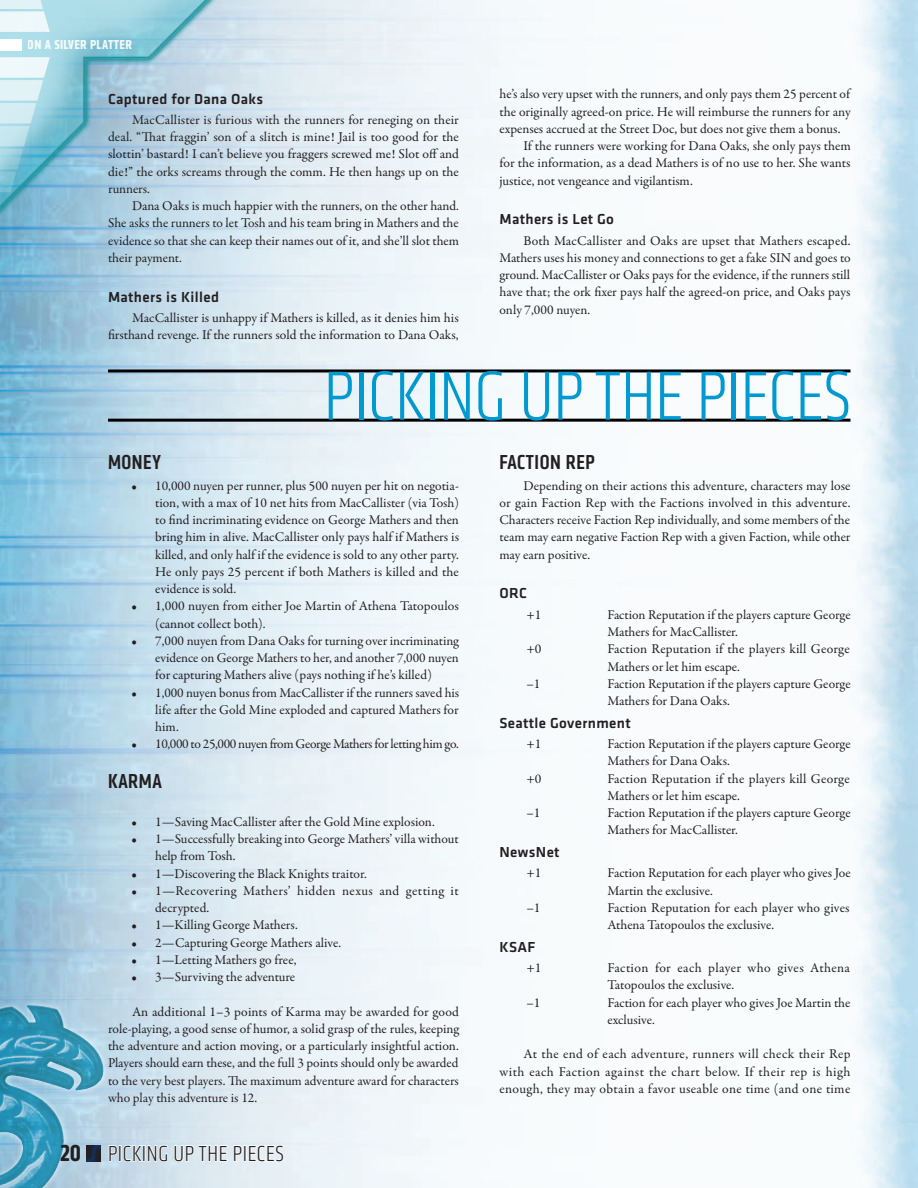
<style>
.page{position:relative;width:918px;height:1188px;background:#fff}
.page>*{position:absolute;margin:0;border:0;box-sizing:border-box;transform-origin:0 0}
.t1{font:300 condensed 72px "Klavika";color:#0099d1}
.t2{font:300 condensed 22.5px "Klavika";color:#231f20}
.t3{font:500 condensed 21px "Klavika";letter-spacing:.025em;color:#231f20}
.t4{font:500 15px "Klavika";letter-spacing:.025em;color:#231f20}
.t5{font:13.5px/17.2px "Garamond Premr Pro";color:#231f20}
.t6{font:13.5px/17.2px "Garamond Premr Pro";letter-spacing:.02em;color:#231f20}
.t7{font:13.5px "Garamond Premr Pro";letter-spacing:-.03em;color:#231f20}
.t8{font:700 condensed 13.5px "Klavika";letter-spacing:.025em;color:#fff}
.s1{font-weight:700}
.s2{font-weight:700;font-size:24px}
</style>
<div class="page">
<img style="left:0;top:0;width:918px;height:1188px">
<svg style="left:0;top:999px;width:109px;height:189px;background:#77b5ce"></svg>
<img style="left:0;top:1005px;width:35px;height:82px">
<div style="left:85px;top:1143px;width:18px;height:19px;background:#0099d1;opacity:.5"></div>
<svg style="left:108px;top:1141px;width:177px;height:25px"></svg>
<img style="left:823px;top:702px;width:95px;height:486px">
<hr style="left:108px;top:369px;width:742px;height:3px;background:#010203">
<hr style="left:108px;top:419px;width:742px;height:3px;background:#010203">
<img style="left:0;top:0;width:297px;height:306px">
<svg style="left:0;top:57px;width:50px;height:135px;background:#a7d7e3"></svg>
<svg style="left:0;top:0;width:50px;height:32px;background:#e0f2f6"></svg>
<div style="left:0;top:39px;width:21px;height:12px;background:#fff"></div>
<p class="t8" style="left:28px;top:36px;width:106px">ON A SILVER PLATTER</p>
<p class="t4" style="left:108px;top:90px;width:157px">Captured for Dana Oaks</p>
<p class="t5" style="left:108px;top:111px;width:353px;text-align:justify;text-indent:24px">MacCallister is furious with the runners for reneging on their deal. “That fraggin’ son of a slitch is mine! Jail is too good for the slottin’ bastard! I can’t believe you fraggers screwed me! Slot off and die!” the orks screams through the comm. He then hangs up on the runners.</p>
<p class="t5" style="left:108px;top:198px;width:353px;text-align:justify;text-indent:24px">Dana Oaks is much happier with the runners, on the other hand.<br>She asks the runners to let Tosh and his team bring in Mathers and the evidence so that she can keep their names out of it, and she’ll slot them their payment.</p>
<p class="t4" style="left:108px;top:289px;width:113px">Mathers is Killed</p>
<p class="t5" style="left:108px;top:310px;width:352px;text-align:right">MacCallister is unhappy if Mathers is killed, as it denies him his firsthand revenge. If the runners sold the information to Dana Oaks,</p>
<p class="t5" style="left:500px;top:86px;width:352px">he’s also very upset with the runners, and only pays them 25 percent of</p>
<p class="t5" style="left:500px;top:103px;width:353px">the originally agreed-on price. He will reimburse the runners for any</p>
<p class="t5" style="left:500px;top:120px;width:342px">expenses accrued at the Street Doc, but does not give them a bonus.</p>
<p class="t5" style="left:524px;top:137px;width:329px">If the runners were working for Dana Oaks, she only pays them</p>
<p class="t5" style="left:500px;top:155px;width:353px">for the information, as a dead Mathers is of no use to her. She wants</p>
<p class="t5" style="left:500px;top:172px;width:195px">justice, not vengeance and vigilantism.</p>
<p class="t4" style="left:500px;top:211px;width:116px">Mathers is Let Go</p>
<p class="t5" style="left:500px;top:232px;width:353px;text-align:justify;text-indent:24px">Both MacCallister and Oaks are upset that Mathers escaped.<br>Mathers uses his money and connections to get a fake SIN and goes to ground. MacCallister or Oaks pays for the evidence, if the runners still have that; the ork fixer pays half the agreed-on price, and Oaks pays only 7,000 nuyen.</p>
<h1 class="t1" style="left:324px;top:356px;width:26px">PICKING</h1>
<h1 class="t1" style="left:520px;top:356px;width:203px">UP THE PIECES</h1>
<h3 class="t3" style="left:108px;top:449px;width:54px">MONEY</h3>
<p class="t5" style="left:155px;top:477px;width:305px;text-align:justify;text-indent:-24px"><span class="s1">•</span> 10,000 nuyen per runner, plus 500 nuyen per hit on negotia&shy;tion, with a max of 10 net hits from MacCallister (via Tosh) to find incriminating evidence on George Mathers and then bring him in alive. MacCallister only pays half if Mathers is killed, and only half if the evidence is sold to any other party.<br>He only pays 25 percent if both Mathers is killed and the evidence is sold.</p>
<p class="t5" style="left:155px;top:598px;width:305px;text-indent:-24px"><span class="s1">•</span> 1,000 nuyen from either Joe Martin of Athena Tatopoulos (cannot collect both).</p>
<p class="t5" style="left:155px;top:632px;width:305px;text-align:justify;text-indent:-24px"><span class="s1">•</span> 7,000 nuyen from Dana Oaks for turning over incriminating evidence on George Mathers to her, and another 7,000 nuyen for capturing Mathers alive (pays nothing if he’s killed)</p>
<p class="t5" style="left:155px;top:684px;width:306px;text-align:justify;text-indent:-24px"><span class="s1">•</span> 1,000 nuyen bonus from MacCallister if the runners saved his life after the Gold Mine exploded and captured Mathers for him.</p>
<p class="t7" style="left:131px;top:736px;width:329px"><span class="s1">•</span> 10,000 to 25,000 nuyen from George Mathers for letting him go.</p>
<h3 class="t3" style="left:108px;top:768px;width:23px">KARMA</h3>
<p class="t5" style="left:131px;top:813px;width:305px"><span class="s1">•</span> 1—Saving MacCallister after the Gold Mine explosion.</p>
<p class="t5" style="left:155px;top:831px;width:305px;text-indent:-24px"><span class="s1">•</span> 1—Successfully breaking into George Mathers’ villa without help from Tosh.</p>
<p class="t5" style="left:131px;top:865px;width:237px"><span class="s1">•</span> 1—Discovering the Black Knights traitor.</p>
<p class="t6" style="left:155px;top:882px;width:305px;text-indent:-24px"><span class="s1">•</span> 1—Recovering Mathers’ hidden nexus and getting it decrypted.</p>
<p class="t5" style="left:131px;top:917px;width:168px"><span class="s1">•</span> 1—Killing George Mathers.</p>
<p class="t5" style="left:131px;top:934px;width:211px"><span class="s1">•</span> 2—Capturing George Mathers alive.</p>
<p class="t5" style="left:131px;top:951px;width:166px"><span class="s1">•</span> 1—Letting Mathers go free,</p>
<p class="t5" style="left:131px;top:969px;width:165px"><span class="s1">•</span> 3—Surviving the adventure</p>
<p class="t5" style="left:108px;top:1003px;width:353px;text-align:justify;text-indent:24px">An additional 1–3 points of Karma may be awarded for good role-playing, a good sense of humor, a solid grasp of the rules, keeping the adventure and action moving, or a particularly insightful action.<br>Players should earn these, and the full 3 points should only be awarded to the very best players. The maximum adventure award for characters who play this adventure is 12.</p>
<h2 class="t2" style="left:60px;top:1141px;width:58px"><span class="s2">20</span> PICKING</h2>
<h2 class="t2" style="left:174px;top:1141px;width:69px">UP THE PIECES</h2>
<h3 class="t3" style="left:500px;top:449px;width:97px">FACTION REP</h3>
<p class="t5" style="left:500px;top:477px;width:353px;text-align:justify;text-indent:24px">Depending on their actions this adventure, characters may lose or gain Faction Rep with the Factions involved in this adventure.<br>Characters receive Faction Rep individually, and some members of the team may earn negative Faction Rep with a given Faction, while other may earn positive.</p>
<p class="t4" style="left:500px;top:585px;width:29px">ORC</p>
<p class="t5" style="left:526px;top:606px;width:16px">+1</p>
<p class="t5" style="left:607px;top:606px;width:245px">Faction Reputation if the players capture George<br>Mathers for MacCallister.</p>
<p class="t5" style="left:526px;top:641px;width:17px">+0</p>
<p class="t5" style="left:608px;top:641px;width:244px">Faction Reputation if the players kill George<br>Mathers or let him escape.</p>
<p class="t5" style="left:526px;top:675px;width:15px">–1</p>
<p class="t5" style="left:607px;top:675px;width:245px">Faction Reputation if the players capture George<br>Mathers for Dana Oaks.</p>
<p class="t4" style="left:500px;top:715px;width:133px">Seattle Government</p>
<p class="t5" style="left:526px;top:736px;width:16px">+1</p>
<p class="t5" style="left:607px;top:736px;width:245px">Faction Reputation if the players capture George<br>Mathers for Dana Oaks.</p>
<p class="t5" style="left:526px;top:770px;width:17px">+0</p>
<p class="t5" style="left:608px;top:770px;width:244px">Faction Reputation if the players kill George<br>Mathers or let him escape.</p>
<p class="t5" style="left:526px;top:805px;width:15px">–1</p>
<p class="t5" style="left:607px;top:805px;width:245px">Faction Reputation if the players capture George<br>Mathers for MacCallister.</p>
<p class="t4" style="left:500px;top:844px;width:62px">NewsNet</p>
<p class="t5" style="left:527px;top:865px;width:16px">+1</p>
<p class="t5" style="left:608px;top:865px;width:245px">Faction Reputation for each player who gives Joe<br>Martin the exclusive.</p>
<p class="t5" style="left:526px;top:899px;width:16px">–1</p>
<p class="t5" style="left:608px;top:899px;width:244px">Faction Reputation for each player who gives<br>Athena Tatopoulos the exclusive.</p>
<p class="t4" style="left:500px;top:939px;width:37px">KSAF</p>
<p class="t5" style="left:526px;top:960px;width:17px">+1</p>
<p class="t5" style="left:608px;top:960px;width:244px">Faction for each player who gives Athena<br>Tatopoulos the exclusive.</p>
<p class="t5" style="left:526px;top:994px;width:15px">–1</p>
<p class="t5" style="left:607px;top:994px;width:245px">Faction for each player who gives Joe Martin the exclusive.</p>
<p class="t5" style="left:500px;top:1046px;width:353px;text-align:justify;text-indent:24px">At the end of each adventure, runners will check their Rep with each Faction against the chart below. If their rep is high enough, they may obtain a favor useable one time (and one time</p>
</div>
